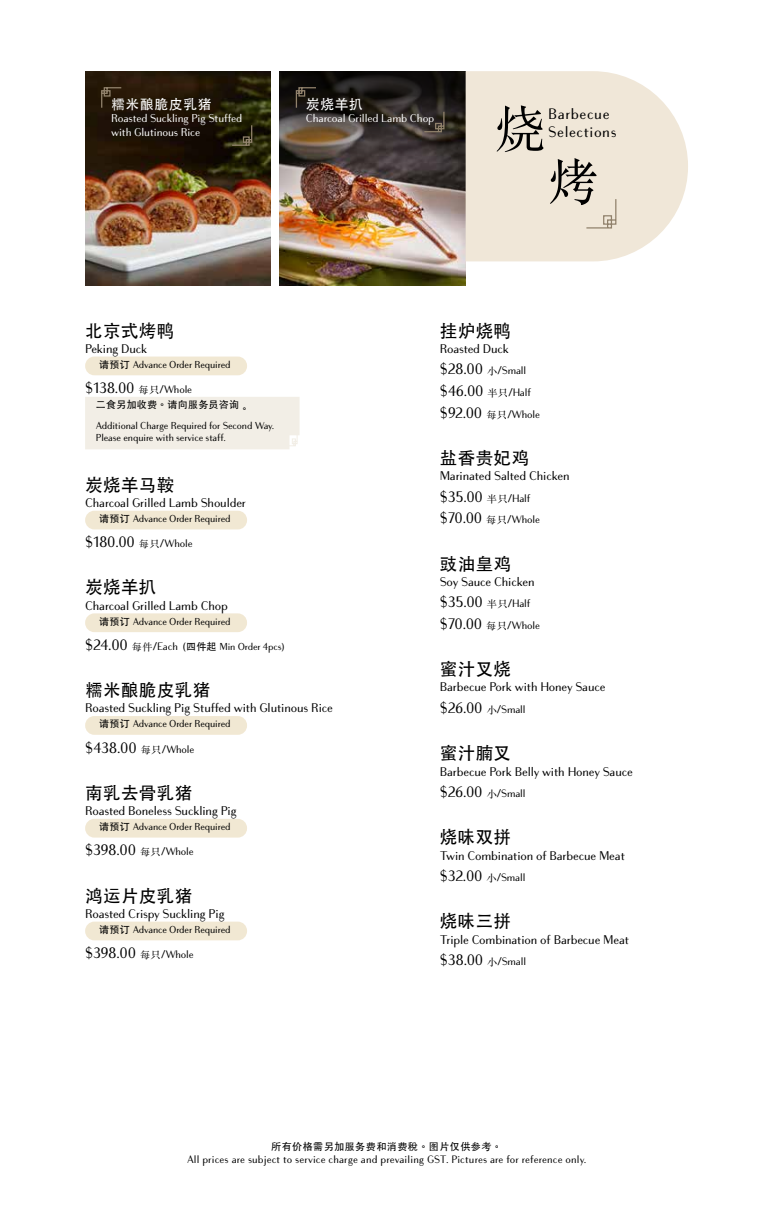
<style>
.page{position:relative;width:759px;height:1205px;background:#fff}
.page>*{position:absolute;margin:0;border:0;box-sizing:border-box;transform-origin:0 0}
.t1{font:50px "ST Songti SC Regular";color:#000}
.t2{font:500 17.5px "ST Heiti TC";letter-spacing:.025em;color:#000}
.t3{font:15px/21.6px "Bodoni Sans Text";letter-spacing:.025em;color:#000}
.t4{font:15px/18px "Bodoni Sans Text";letter-spacing:.05em;color:#000}
.t5{font:500 13.75px "ST Heiti TC";letter-spacing:.05em;color:#fff}
.t6{font:12.5px "Bodoni Sans Text";color:#000}
.t7{font:11.25px/13.5px "Bodoni Sans Text";color:#fff}
.t8{font:10.62px "Bodoni Sans Text";letter-spacing:.025em;color:#000}
.t9{font:10px/12px "Bodoni Sans Text";color:#000}
.t10{font:500 10px "ST Heiti TC";letter-spacing:.05em;color:#000}
.t11{font:500 10px "ST Heiti TC";letter-spacing:.025em;color:#000}
.s1{font-family:"ST Heiti TC";font-weight:500}
.s2{font-family:"ST Songti TC Regular";font-size:10px}
.s3{font-size:10.62px}
.s4{font-size:15px}
.s5{font-family:"ST Songti TC Regular"}
</style>
<div class="page">
<img style="left:85px;top:71px;width:186px;height:214px">
<img style="left:280px;top:173px;width:185px;height:112px">
<svg style="left:280px;top:71px;width:185px;height:102px;background:#362f2a"></svg>
<svg style="left:100px;top:86px;width:22px;height:23px"></svg>
<svg style="left:231px;top:124px;width:22px;height:22px"></svg>
<svg style="left:295px;top:86px;width:22px;height:23px"></svg>
<svg style="left:423px;top:110px;width:22px;height:23px"></svg>
<div style="left:85px;top:397px;width:214px;height:52px;background:#f2eee6"></div>
<div style="left:85px;top:356px;width:162px;height:19px;background:#f1e8d3;border-radius:9px"></div>
<div style="left:85px;top:511px;width:162px;height:18px;background:#f1e8d3;border-radius:9px"></div>
<div style="left:85px;top:613px;width:162px;height:19px;background:#f1e8d3;border-radius:9px"></div>
<svg style="left:465px;top:71px;width:222px;height:190px;background:#f0e8da"></svg>
<svg style="left:585px;top:198px;width:31px;height:31px"></svg>
<div style="left:85px;top:716px;width:162px;height:19px;background:#f1e8d3;border-radius:9px"></div>
<div style="left:85px;top:819px;width:162px;height:18px;background:#f1e8d3;border-radius:9px"></div>
<div style="left:85px;top:921px;width:162px;height:19px;background:#f1e8d3;border-radius:9px"></div>
<p class="t5" style="left:111px;top:96px;width:102px">糯米酿脆皮乳猪</p>
<p class="t7" style="left:111px;top:112px;width:132px">Roasted Suckling Pig Stuffed with Glutinous Rice</p>
<p class="t5" style="left:306px;top:96px;width:59px">炭烧羊扒</p>
<p class="t7" style="left:306px;top:112px;width:130px">Charcoal Grilled Lamb Chop</p>
<h1 class="t1" style="left:495px;top:97px;width:51px">烧</h1>
<p class="t4" style="left:548px;top:105px;width:69px">Barbecue<br>Selections</p>
<h1 class="t1" style="left:548px;top:150px;width:51px">烤</h1>
<h2 class="t2" style="left:85px;top:321px;width:91px">北京式烤鸭</h2>
<p class="t6" style="left:85px;top:341px;width:64px">Peking Duck</p>
<p class="t9" style="left:99px;top:359px;width:133px"><span class="s1">请预订</span> Advance Order Required</p>
<p class="t3" style="left:85px;top:377px;width:108px">$138.00 <span class="s2">每只</span><span class="s3">/Whole</span></p>
<p class="t11" style="left:96px;top:399px;width:155px">二食另加收费。请向服务员咨询。</p>
<p class="t9" style="left:96px;top:420px;width:180px">Additional Charge Required for Second Way.<br>Please enquire with service staff.</p>
<h2 class="t2" style="left:85px;top:475px;width:91px">炭烧羊马鞍</h2>
<p class="t6" style="left:85px;top:495px;width:162px">Charcoal Grilled Lamb Shoulder</p>
<p class="t9" style="left:99px;top:513px;width:133px"><span class="s1">请预订</span> Advance Order Required</p>
<p class="t3" style="left:85px;top:531px;width:109px">$180.00 <span class="s2">每只</span><span class="s3">/Whole</span></p>
<h2 class="t2" style="left:85px;top:577px;width:73px">炭烧羊扒</h2>
<p class="t6" style="left:85px;top:598px;width:144px">Charcoal Grilled Lamb Chop</p>
<p class="t9" style="left:99px;top:615px;width:133px"><span class="s1">请预订</span> Advance Order Required</p>
<p class="t9" style="left:85px;top:641px;width:201px"><span class="s4">$24.00</span> <span class="s5">每件</span><span class="s3">/Each (</span><span class="s1">四件起</span> Min Order 4pcs)</p>
<h2 class="t2" style="left:85px;top:680px;width:127px">糯米酿脆皮乳猪</h2>
<p class="t6" style="left:85px;top:701px;width:249px">Roasted Suckling Pig Stuffed with Glutinous Rice</p>
<p class="t9" style="left:99px;top:718px;width:133px"><span class="s1">请预订</span> Advance Order Required</p>
<p class="t3" style="left:85px;top:737px;width:111px">$438.00 <span class="s2">每只</span><span class="s3">/Whole</span></p>
<h2 class="t2" style="left:85px;top:783px;width:109px">南乳去骨乳猪</h2>
<p class="t6" style="left:85px;top:803px;width:153px">Roasted Boneless Suckling Pig</p>
<p class="t9" style="left:99px;top:821px;width:133px"><span class="s1">请预订</span> Advance Order Required</p>
<p class="t3" style="left:85px;top:840px;width:110px">$398.00 <span class="s2">每只</span><span class="s3">/Whole</span></p>
<h2 class="t2" style="left:85px;top:885px;width:109px">鸿运片皮乳猪</h2>
<p class="t6" style="left:85px;top:906px;width:141px">Roasted Crispy Suckling Pig</p>
<p class="t9" style="left:99px;top:924px;width:133px"><span class="s1">请预订</span> Advance Order Required</p>
<p class="t3" style="left:85px;top:942px;width:110px">$398.00 <span class="s2">每只</span><span class="s3">/Whole</span></p>
<h2 class="t2" style="left:439px;top:321px;width:73px">挂炉烧鸭</h2>
<p class="t6" style="left:439px;top:341px;width:71px">Roasted Duck</p>
<p class="t3" style="left:439px;top:359px;width:102px">$28.00 <span class="s2">小</span><span class="s3">/Small </span>$46.00 <span class="s2">半只</span><span class="s3">/Half </span>$92.00 <span class="s2">每只</span><span class="s3">/Whole</span></p>
<h2 class="t2" style="left:439px;top:448px;width:91px">盐香贵妃鸡</h2>
<p class="t6" style="left:439px;top:468px;width:131px">Marinated Salted Chicken</p>
<p class="t3" style="left:439px;top:486px;width:101px">$35.00 <span class="s2">半只</span><span class="s3">/Half </span>$70.00 <span class="s2">每只</span><span class="s3">/Whole</span></p>
<h2 class="t2" style="left:439px;top:554px;width:73px">豉油皇鸡</h2>
<p class="t6" style="left:439px;top:574px;width:96px">Soy Sauce Chicken</p>
<p class="t3" style="left:439px;top:592px;width:101px">$35.00 <span class="s2">半只</span><span class="s3">/Half </span>$70.00 <span class="s2">每只</span><span class="s3">/Whole</span></p>
<h2 class="t2" style="left:439px;top:659px;width:73px">蜜汁叉烧</h2>
<p class="t6" style="left:439px;top:680px;width:167px">Barbecue Pork with Honey Sauce</p>
<p class="t3" style="left:439px;top:697px;width:87px">$26.00 <span class="s2">小</span><span class="s3">/Small</span></p>
<h2 class="t2" style="left:439px;top:743px;width:73px">蜜汁腩叉</h2>
<p class="t6" style="left:439px;top:764px;width:194px">Barbecue Pork Belly with Honey Sauce</p>
<p class="t3" style="left:439px;top:781px;width:87px">$26.00 <span class="s2">小</span><span class="s3">/Small</span></p>
<h2 class="t2" style="left:439px;top:827px;width:73px">烧味双拼</h2>
<p class="t6" style="left:439px;top:848px;width:186px">Twin Combination of Barbecue Meat</p>
<p class="t3" style="left:439px;top:865px;width:87px">$32.00 <span class="s2">小</span><span class="s3">/Small</span></p>
<h2 class="t2" style="left:439px;top:911px;width:73px">烧味三拼</h2>
<p class="t6" style="left:439px;top:932px;width:191px">Triple Combination of Barbecue Meat</p>
<p class="t3" style="left:439px;top:949px;width:88px">$38.00 <span class="s2">小</span><span class="s3">/Small</span></p>
<p class="t10" style="left:271px;top:1141px;width:232px">所有价格需另加服务费和消费稅。图片仅供参考。</p>
<p class="t8" style="left:187px;top:1153px;width:400px">All prices are subject to service charge and prevailing GST. Pictures are for reference only.</p>
</div>
